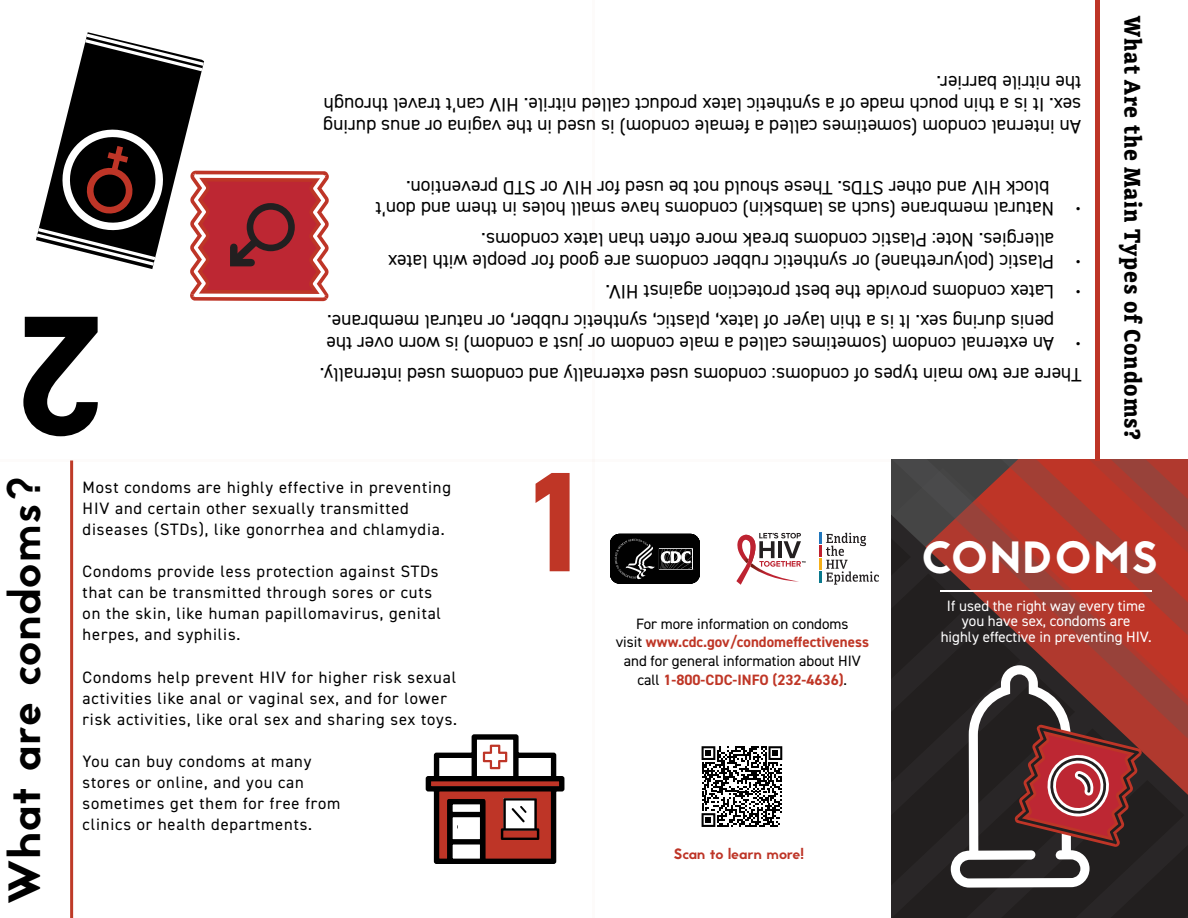
<style>
.page{position:relative;width:1188px;height:918px;background:#fff}
.page>*{position:absolute;margin:0;border:0;box-sizing:border-box;transform-origin:0 0}
.t1{font:700 171px "DIN2014";color:#000}
.t2{font:700 142.5px "DIN2014";color:#bf3626}
.t3{font:45px "Jaapokki";letter-spacing:.03em;color:#000}
.t4{font:45px "Jaapokki";letter-spacing:.03em;color:#fff}
.t5{font:700 24px "Directa Serif";letter-spacing:.03em;color:#000}
.t6{font:19.5px "DIN2014";color:#000}
.t7{font:16.5px/21px "DIN2014";letter-spacing:.05em;color:#000}
.t8{font:15px/18.6px "DIN2014";color:#000;text-align:center}
.t9{font:15px/15.5px "DIN2014";color:#fff;text-align:center}
.t10{font:15px "Jaapokki";color:#be3527}
.s1{font-weight:700;color:#bf3626}
</style>
<div class="page">
<hr style="left:592px;top:0;width:4px;height:918px;background:#fdfbfa">
<hr style="left:0;top:459px;width:1188px;height:3px;background:#bf3626">
<svg style="left:891px;top:459px;width:297px;height:459px;background:#6c3632"></svg>
<svg style="left:702px;top:746px;width:80px;height:81px"></svg>
<svg style="left:425px;top:734px;width:140px;height:130px"></svg>
<hr style="left:449px;top:813px;width:34px;height:3px;background:#000">
<hr style="left:450px;top:841px;width:33px;height:2px;background:#000">
<svg style="left:610px;top:533px;width:90px;height:51px;background:#262626"></svg>
<svg style="left:819px;top:533px;width:60px;height:52px"></svg>
<svg style="left:736px;top:533px;width:69px;height:52px"></svg>
<svg style="left:36px;top:32px;width:293px;height:269px"></svg>
<hr style="left:941px;top:590px;width:211px;height:2px;background:#fff">
<hr style="left:1096px;top:0;width:4px;height:460px;background:#be3527">
<hr style="left:70px;top:460px;width:3px;height:458px;background:#be3a27">
<h1 class="t1" style="left:106px;top:489px;width:94px;rotate:-180deg">2</h1>
<p class="t6" style="left:1081px;top:95px;width:146px;rotate:-180deg">the nitrile barrier.</p>
<p class="t6" style="left:1081px;top:117px;width:759px;rotate:-180deg">sex. It is a thin pouch made of a synthetic latex product called nitrile. HIV can’t travel through</p>
<p class="t6" style="left:1081px;top:139px;width:760px;rotate:-180deg">An internal condom (sometimes called a female condom) is used in the vagina or anus during</p>
<p class="t6" style="left:1049px;top:200px;width:645px;rotate:-180deg">block HIV and other STDs. These should not be used for HIV or STD prevention.</p>
<p class="t6" style="left:1054px;top:221px;width:680px;rotate:-180deg">Natural membrane (such as lambskin) condoms have small holes in them and don’t</p>
<p class="t6" style="left:1081px;top:221px;width:7px;rotate:-180deg">•</p>
<p class="t6" style="left:1054px;top:252px;width:574px;rotate:-180deg">allergies. Note: Plastic condoms break more often than latex condoms.</p>
<p class="t6" style="left:1054px;top:274px;width:668px;rotate:-180deg">Plastic (polyurethane) or synthetic rubber condoms are good for people with latex</p>
<p class="t6" style="left:1081px;top:274px;width:7px;rotate:-180deg">•</p>
<p class="t6" style="left:1054px;top:304px;width:450px;rotate:-180deg">Latex condoms provide the best protection against HIV.</p>
<p class="t6" style="left:1081px;top:304px;width:7px;rotate:-180deg">•</p>
<p class="t6" style="left:1054px;top:334px;width:729px;rotate:-180deg">penis during sex. It is a thin layer of latex, plastic, synthetic rubber, or natural membrane.</p>
<p class="t6" style="left:1054px;top:356px;width:730px;rotate:-180deg">An external condom (sometimes called a male condom or just a condom) is worn over the</p>
<p class="t6" style="left:1081px;top:356px;width:7px;rotate:-180deg">•</p>
<p class="t6" style="left:1081px;top:387px;width:763px;rotate:-180deg">There are two main types of condoms: condoms used externally and condoms used internally.</p>
<p class="t5" style="left:1147px;top:16px;width:425px;rotate:90deg">What Are the Main Types of Condoms?</p>
<h3 class="t3" style="left:-7px;top:906px;width:431px;rotate:-90deg">What are condoms?</h3>
<p class="t7" style="left:83px;top:476px;width:370px">Most condoms are highly effective in preventing<br>HIV and certain other sexually transmitted diseases (STDs), like gonorrhea and chlamydia.</p>
<p class="t7" style="left:83px;top:561px;width:360px">Condoms provide less protection against STDs that can be transmitted through sores or cuts on the skin, like human papillomavirus, genital herpes, and syphilis.</p>
<p class="t7" style="left:83px;top:666px;width:376px">Condoms help prevent HIV for higher risk sexual activities like anal or vaginal sex, and for lower risk activities, like oral sex and sharing sex toys.</p>
<p class="t7" style="left:83px;top:750px;width:259px">You can buy condoms at many stores or online, and you can sometimes get them for free from clinics or health departments.</p>
<h2 class="t2" style="left:518px;top:427px;width:78px">1</h2>
<p class="t8" style="left:616px;top:614px;width:255px">For more information on condoms<br>visit <span class="s1">www.cdc.gov/condomeffectiveness </span>and for general information about HIV call <span class="s1">1-800-CDC-INFO (232-4636)</span>.</p>
<h3 class="t4" style="left:921px;top:526px;width:239px">CONDOMS</h3>
<p class="t9" style="left:941px;top:598px;width:213px">If used the right way every time you have sex, condoms are<br>highly effective in preventing HIV.</p>
<p class="t10" style="left:673px;top:843px;width:132px">Scan to learn more!</p>
</div>
